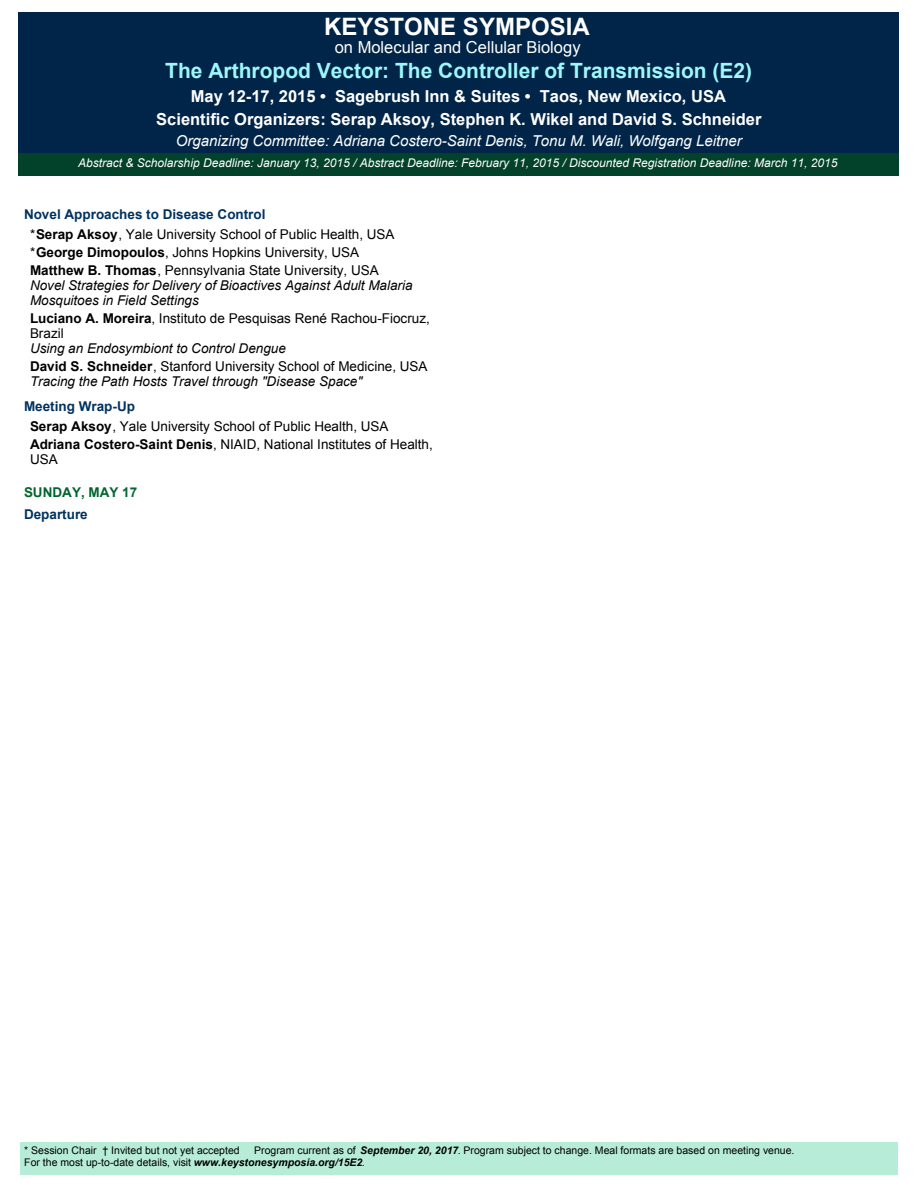
<style>
.page{position:relative;width:918px;height:1188px;background:#fff}
.page>*{position:absolute;margin:0;border:0;box-sizing:border-box;transform-origin:0 0}
.t1{font:700 24px "Arial";color:#fff}
.t2{font:700 21px "Arial";color:#9df7fd}
.t3{font:700 16.5px/22.5px "Arial";color:#fff;text-align:center}
.t4{font:16.5px "Arial";color:#fff}
.t5{font:italic 15px "Arial";color:#fff}
.t6{font:13.5px/19.5px "Arial";color:#000}
.t7{font:italic 13.5px/15px "Arial";color:#000}
.t8{font:700 13.5px "Arial";color:#00652e}
.t9{font:700 13.5px "Arial";color:#003260}
.t10{font:italic 12px "Arial";color:#fff}
.t11{font:10.5px/12px "Arial";color:#000}
.s1{font-weight:700;color:#003260}
.s2{font-weight:700}
.s3{font-style:italic}
.s4{font-weight:700;font-style:italic}
</style>
<div class="page">
<div style="left:20px;top:1142px;width:877px;height:33px;background:#b7ecd8"></div>
<div style="left:18px;top:12px;width:881px;height:141px;background:#012548"></div>
<div style="left:18px;top:153px;width:881px;height:23px;background:#02412a"></div>
<h1 class="t1" style="left:324px;top:17px;width:267px">KEYSTONE SYMPOSIA</h1>
<p class="t4" style="left:335px;top:40px;width:247px">on Molecular and Cellular Biology</p>
<h2 class="t2" style="left:165px;top:63px;width:588px">The Arthropod Vector: The Controller of Transmission (E2)</h2>
<p class="t3" style="left:156px;top:86px;width:607px">May 12-17, 2015 • Sagebrush Inn &amp; Suites • Taos, New Mexico, USA<br>Scientific Organizers: Serap Aksoy, Stephen K. Wikel and David S. Schneider</p>
<p class="t5" style="left:176px;top:135px;width:568px">Organizing Committee: Adriana Costero-Saint Denis, Tonu M. Wali, Wolfgang Leitner</p>
<p class="t10" style="left:78px;top:158px;width:761px">Abstract &amp; Scholarship Deadline: January 13, 2015 / Abstract Deadline: February 11, 2015 / Discounted Registration Deadline: March 11, 2015</p>
<p class="t6" style="left:30px;top:206px;width:366px;text-indent:-6px"><span class="s1">Novel Approaches to Disease Control<br></span>*<span class="s2">Serap Aksoy</span>, Yale University School of Public Health, USA</p>
<p class="t6" style="left:30px;top:244px;width:350px;line-height:18px">*<span class="s2">George Dimopoulos</span>, Johns Hopkins University, USA<br><span class="s2">Matthew B. Thomas</span>, Pennsylvania State University, USA</p>
<p class="t7" style="left:30px;top:278px;width:384px">Novel Strategies for Delivery of Bioactives Against Adult Malaria<br>Mosquitoes in Field Settings</p>
<p class="t6" style="left:30px;top:312px;width:401px;line-height:15px"><span class="s2">Luciano A. Moreira</span>, Instituto de Pesquisas René Rachou-Fiocruz,<br>Brazil</p>
<p class="t6" style="left:30px;top:340px;width:399px;line-height:18px"><span class="s3">Using an Endosymbiont to Control Dengue<br></span><span class="s2">David S. Schneider</span>, Stanford University School of Medicine, USA</p>
<p class="t7" style="left:30px;top:374px;width:334px">Tracing the Path Hosts Travel through "Disease Space"</p>
<p class="t6" style="left:30px;top:398px;width:360px;text-indent:-6px"><span class="s1">Meeting Wrap-Up<br></span><span class="s2">Serap Aksoy</span>, Yale University School of Public Health, USA</p>
<p class="t6" style="left:30px;top:438px;width:404px;line-height:15px"><span class="s2">Adriana Costero-Saint Denis</span>, NIAID, National Institutes of Health,<br>USA</p>
<p class="t8" style="left:24px;top:487px;width:115px">SUNDAY, MAY 17</p>
<p class="t9" style="left:24px;top:509px;width:65px">Departure</p>
<p class="t11" style="left:24px;top:1145px;width:217px">* Session Chair † Invited but not yet accepted</p>
<p class="t11" style="left:24px;top:1145px;width:772px;text-indent:230px">Program current as of <span class="s4">September 20, 2017</span>. Program subject to change. Meal formats are based on meeting venue.<br>For the most up-to-date details, visit <span class="s4">www.keystonesymposia.org/15E2</span>.</p>
</div>
